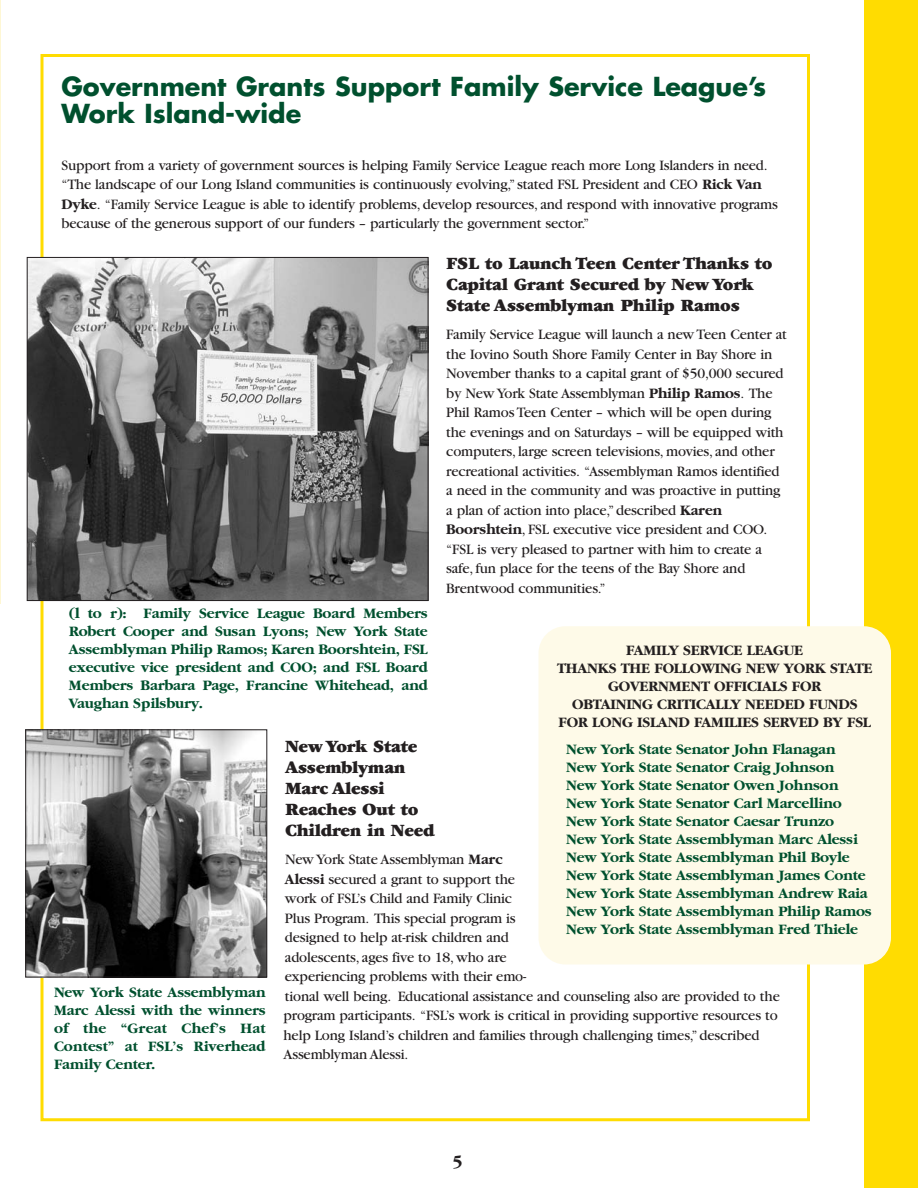
<style>
.page{position:relative;width:918px;height:1188px;background:#fff}
.page>*{position:absolute;margin:0;border:0;box-sizing:border-box;transform-origin:0 0}
.t1{font:700 25.5px/27px "Futura";color:#00502e}
.t2{font:900 18px/21px "Garamond";letter-spacing:-.015em;color:#231f20}
.t3{font:700 18px "Garamond";color:#231f20}
.t4{font:15px/19.5px "Garamond";letter-spacing:-.01em;color:#231f20}
.t5{font:700 15px/18px "Garamond";letter-spacing:-.01em;color:#00502e;text-align:justify}
.t6{font:700 15px/18px "Garamond";letter-spacing:-.01em;color:#231f20;text-align:center}
.s1{font-weight:700}
</style>
<div class="page">
<div style="left:864px;top:0;width:54px;height:1188px;background:#ffdc01"></div>
<hr style="left:0;top:0;width:1px;height:604px;background:#fef7d4">
<div style="left:539px;top:626px;width:352px;height:339px;background:#fefae8;border-radius:27px"></div>
<img style="left:29px;top:259px;width:397px;height:340px">
<div style="left:27px;top:257px;width:401px;height:344px;border:1px solid #231f20"></div>
<img style="left:28px;top:732px;width:237px;height:243px">
<div style="left:26px;top:730px;width:241px;height:247px;border:1px solid #231f20"></div>
<h1 class="t1" style="left:62px;top:75px;width:706px">Government Grants Support Family Service League’s<br>Work Island-wide</h1>
<p class="t4" style="left:61px;top:157px;width:718px">Support from a variety of government sources is helping Family Service League reach more Long Islanders in need. “The landscape of our Long Island communities is continuously evolving,”stated FSL President and CEO <span class="s1">Rick Van Dyke</span>. “Family Service League is able to identify problems, develop resources, and respond with innovative programs because of the generous support of our funders – particularly the government sector.”</p>
<p class="t2" style="left:446px;top:254px;width:328px">FSL to Launch Teen Center Thanks to<br>Capital Grant Secured by New York<br>State Assemblyman Philip Ramos</p>
<p class="t4" style="left:446px;top:326px;width:342px">Family Service League will launch a new Teen Center at the Iovino South Shore Family Center in Bay Shore in November thanks to a capital grant of $50,000 secured by New York State Assemblyman <span class="s1">Philip Ramos</span>. The Phil Ramos Teen Center – which will be open during the evenings and on Saturdays – will be equipped with computers, large screen televisions, movies, and other recreational activities. “Assemblyman Ramos identified a need in the community and was proactive in putting a plan of action into place,”described <span class="s1">Karen Boorshtein</span>, FSL executive vice president and COO. “FSL is very pleased to partner with him to create a safe, fun place for the teens of the Bay Shore and Brentwood communities.”</p>
<p class="t5" style="left:69px;top:604px;width:360px">(l to r): Family Service League Board Members Robert Cooper and Susan Lyons; New York State Assemblyman Philip Ramos; Karen Boorshtein, FSL executive vice president and COO; and FSL Board Members Barbara Page, Francine Whitehead, and Vaughan Spilsbury.</p>
<p class="t6" style="left:557px;top:641px;width:317px">FAMILY SERVICE LEAGUE<br>THANKS THE FOLLOWING NEW YORK STATE<br>GOVERNMENT OFFICIALS FOR<br>OBTAINING CRITICALLY NEEDED FUNDS<br>FOR LONG ISLAND FAMILIES SERVED BY FSL</p>
<p class="t5" style="left:566px;top:740px;width:307px;text-align:left">New York State Senator John Flanagan<br>New York State Senator Craig Johnson<br>New York State Senator Owen Johnson New York State Senator Carl Marcellino New York State Senator Caesar Trunzo<br>New York State Assemblyman Marc Alessi New York State Assemblyman Phil Boyle New York State Assemblyman James Conte New York State Assemblyman Andrew Raia New York State Assemblyman Philip Ramos New York State Assemblyman Fred Thiele</p>
<p class="t2" style="left:285px;top:737px;width:151px">New York State<br>Assemblyman<br>Marc Alessi<br>Reaches Out to<br>Children in Need</p>
<p class="t4" style="left:283px;top:851px;width:498px">New York State Assemblyman <span class="s1">Marc<br>Alessi</span> secured a grant to support the<br>work of FSL’s Child and Family Clinic<br>Plus Program. This special program is<br>designed to help at-risk children and<br>adolescents, ages five to 18, who are<br>experiencing problems with their emo-<br>tional well being. Educational assistance and counseling also are provided to the program participants. “FSL’s work is critical in providing supportive resources to help Long Island’s children and families through challenging times,”described Assemblyman Alessi.</p>
<p class="t5" style="left:54px;top:983px;width:213px">New York State Assemblyman Marc Alessi with the winners of the “Great Chef’s Hat Contest” at FSL’s Riverhead Family Center.</p>
<p class="t3" style="left:452px;top:1150px;width:12px">5</p>
</div>
